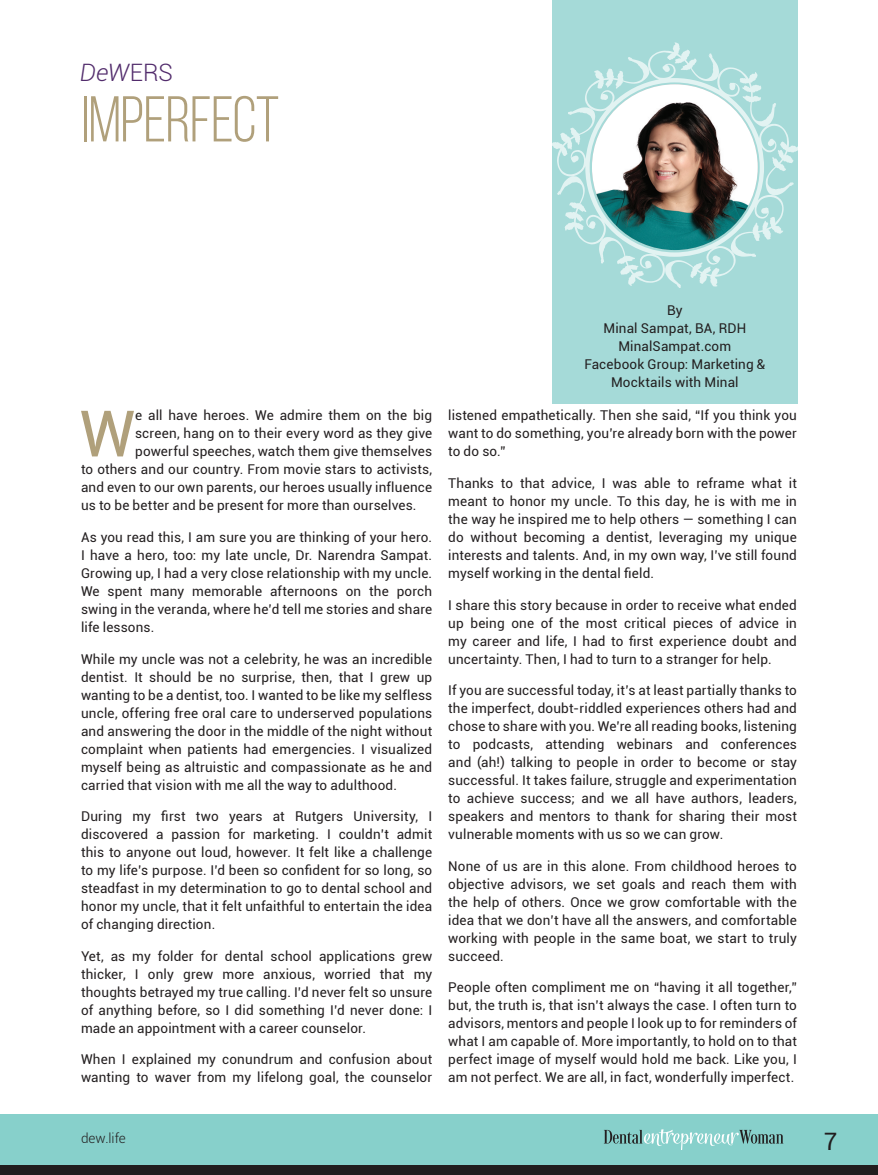
<style>
.page{position:relative;width:878px;height:1175px;background:#fff}
.page>*{position:absolute;margin:0;border:0;box-sizing:border-box;transform-origin:0 0}
.t1{font:64.5px "Bebas Neue";letter-spacing:-.01em;color:#b0a07b}
.First_Paragraph{font:64.2px "Roboto";color:#b0a07b}
.SectionHeader{font:italic 300 24px "Roboto";color:#522c6c}
.t2{font:24px "Roboto";color:#211d1e}
.Body_Text_no_Indent{font:13.5px/18px "Roboto";letter-spacing:.01em;color:#231f20;text-align:justify}
.First_Paragraph-2{font:13.5px "Roboto";letter-spacing:.01em;color:#231f20}
.t3{font:300 13.5px "Roboto";color:#211d1e}
.s1{font-style:normal}
</style>
<div class="page">
<div style="left:0;top:1114px;width:878px;height:60px;background:#87d0cb"></div>
<div style="left:0;top:1165px;width:878px;height:9px;background:#211d1e"></div>
<svg style="left:604px;top:1129px;width:179px;height:21px"></svg>
<div style="left:552px;top:0;width:245px;height:404px;background:#a5dad8"></div>
<svg style="left:552px;top:42px;width:246px;height:246px"></svg>
<img style="left:592px;top:84px;width:165px;height:166px;border-radius:83px">
<p class="SectionHeader" style="left:80px;top:56px;width:94px">DeW<span class="s1">ERS</span></p>
<p class="t1" style="left:81px;top:85px;width:200px">IMPERFECT</p>
<p class="First_Paragraph" style="left:80px;top:388px;width:57px">W</p>
<p class="First_Paragraph-2" style="left:135px;top:406px;width:298px">e all have heroes. We admire them on the big</p>
<p class="First_Paragraph-2" style="left:135px;top:424px;width:298px">screen, hang on to their every word as they give</p>
<p class="First_Paragraph-2" style="left:135px;top:442px;width:298px">powerful speeches, watch them give themselves</p>
<p class="First_Paragraph-2" style="left:81px;top:460px;width:353px">to others and our country. From movie stars to activists,</p>
<p class="First_Paragraph-2" style="left:81px;top:478px;width:352px">and even to our own parents, our heroes usually influence</p>
<p class="First_Paragraph-2" style="left:81px;top:496px;width:337px">us to be better and be present for more than ourselves.</p>
<p class="Body_Text_no_Indent" style="left:81px;top:527px;width:353px">As you read this, I am sure you are thinking of your hero.<br>I have a hero, too: my late uncle, Dr. Narendra Sampat.<br>Growing up, I had a very close relationship with my uncle.<br>We spent many memorable afternoons on the porch swing in the veranda, where he’d tell me stories and share life lessons.</p>
<p class="Body_Text_no_Indent" style="left:81px;top:649px;width:353px">While my uncle was not a celebrity, he was an incredible dentist. It should be no surprise, then, that I grew up wanting to be a dentist, too. I wanted to be like my selfless uncle, offering free oral care to underserved populations and answering the door in the middle of the night without complaint when patients had emergencies. I visualized myself being as altruistic and compassionate as he and carried that vision with me all the way to adulthood.</p>
<p class="Body_Text_no_Indent" style="left:81px;top:806px;width:353px">During my first two years at Rutgers University, I discovered a passion for marketing. I couldn’t admit this to anyone out loud, however. It felt like a challenge to my life’s purpose. I’d been so confident for so long, so steadfast in my determination to go to dental school and honor my uncle, that it felt unfaithful to entertain the idea of changing direction.</p>
<p class="Body_Text_no_Indent" style="left:81px;top:946px;width:353px">Yet, as my folder for dental school applications grew thicker, I only grew more anxious, worried that my thoughts betrayed my true calling. I’d never felt so unsure of anything before, so I did something I’d never done: I made an appointment with a career counselor.</p>
<p class="Body_Text_no_Indent" style="left:81px;top:1049px;width:353px">When I explained my conundrum and confusion about wanting to waver from my lifelong goal, the counselor</p>
<p class="Body_Text_no_Indent" style="left:603px;top:301px;width:144px;text-align:center">By<br>Minal Sampat, BA, RDH</p>
<p class="Body_Text_no_Indent" style="left:618px;top:337px;width:114px">MinalSampat.com</p>
<p class="Body_Text_no_Indent" style="left:584px;top:355px;width:182px;text-align:center">Facebook Group: Marketing &amp;<br>Mocktails with Minal</p>
<p class="Body_Text_no_Indent" style="left:448px;top:406px;width:350px">listened empathetically. Then she said, “If you think you want to do something, you’re already born with the power to do so.”</p>
<p class="Body_Text_no_Indent" style="left:448px;top:473px;width:350px">Thanks to that advice, I was able to reframe what it meant to honor my uncle. To this day, he is with me in the way he inspired me to help others — something I can do without becoming a dentist, leveraging my unique interests and talents. And, in my own way, I’ve still found myself working in the dental field.</p>
<p class="Body_Text_no_Indent" style="left:448px;top:595px;width:350px">I share this story because in order to receive what ended up being one of the most critical pieces of advice in my career and life, I had to first experience doubt and uncertainty. Then, I had to turn to a stranger for help.</p>
<p class="Body_Text_no_Indent" style="left:448px;top:680px;width:350px">If you are successful today, it’s at least partially thanks to the imperfect, doubt-riddled experiences others had and chose to share with you. We’re all reading books, listening to podcasts, attending webinars and conferences and (ah!) talking to people in order to become or stay successful. It takes failure, struggle and experimentation to achieve success; and we all have authors, leaders, speakers and mentors to thank for sharing their most vulnerable moments with us so we can grow.</p>
<p class="Body_Text_no_Indent" style="left:448px;top:856px;width:350px">None of us are in this alone. From childhood heroes to objective advisors, we set goals and reach them with the help of others. Once we grow comfortable with the idea that we don’t have all the answers, and comfortable working with people in the same boat, we start to truly succeed.</p>
<p class="Body_Text_no_Indent" style="left:448px;top:977px;width:350px">People often compliment me on “having it all together,” but, the truth is, that isn’t always the case. I often turn to advisors, mentors and people I look up to for reminders of what I am capable of. More importantly, to hold on to that perfect image of myself would hold me back. Like you, I am not perfect. We are all, in fact, wonderfully imperfect.</p>
<p class="t3" style="left:81px;top:1129px;width:46px">dew.life</p>
<h3 class="t2" style="left:824px;top:1124px;width:15px">7</h3>
</div>
